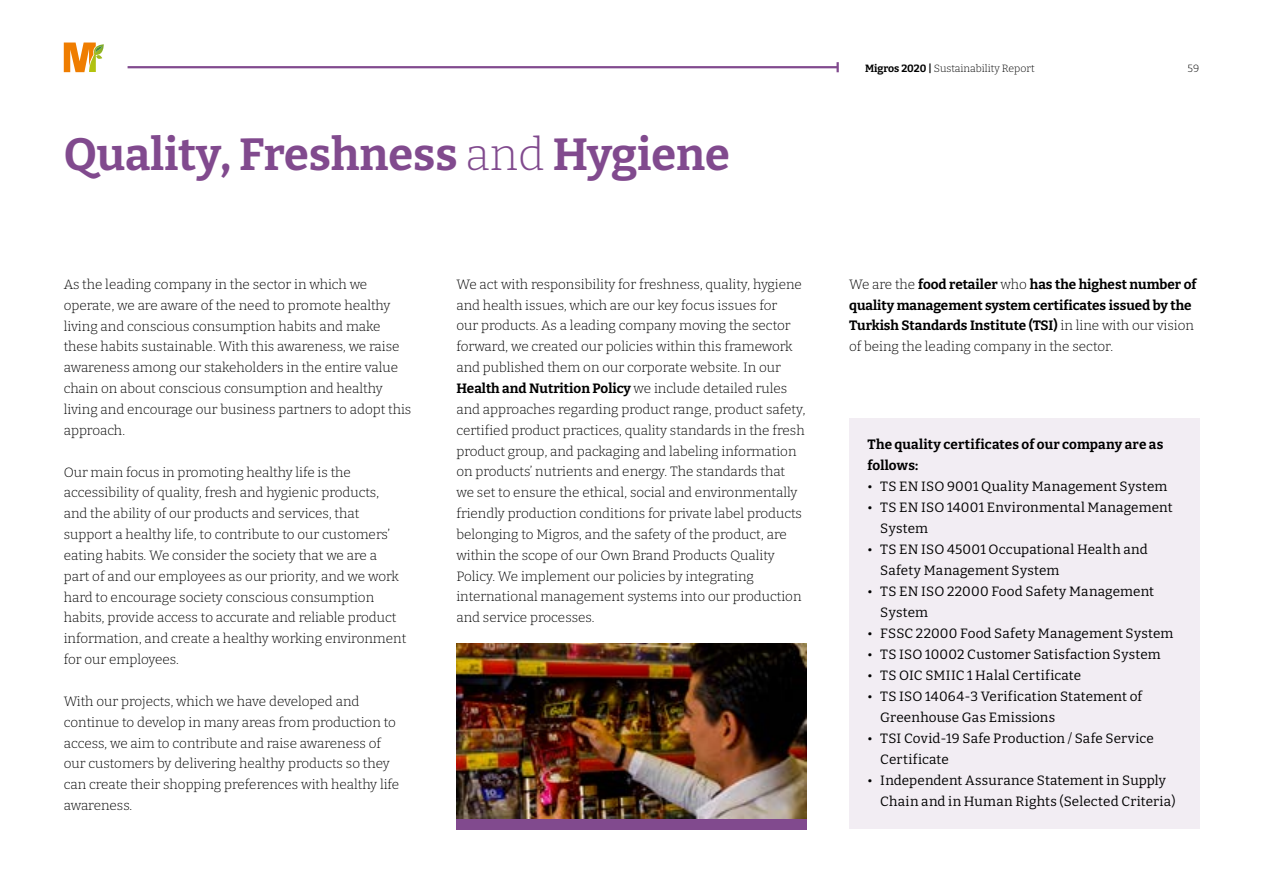
<style>
.page{position:relative;width:1263px;height:893px;background:#fff}
.page>*{position:absolute;margin:0;border:0;box-sizing:border-box;transform-origin:0 0}
.t1{font:700 45px "Bitter";color:#814a8e}
.t2{font:300 13.5px/20.9px "Bitter";color:#000}
.t3{font:13.5px/21px "Bitter";letter-spacing:.01em;color:#000}
.t4{font:700 13.5px/20.9px "Bitter";color:#000}
.t5{font:300 10.5px "Bitter";color:#000}
.s1{font-weight:300}
.s2{font-weight:700}
</style>
<div class="page">
<hr style="left:128px;top:66px;width:710px;height:2px;background:#814a8e">
<svg style="left:836px;top:62px;width:3px;height:10px"></svg>
<svg style="left:64px;top:43px;width:40px;height:29px"></svg>
<div style="left:849px;top:418px;width:350px;height:411px;background:#f2edf3"></div>
<img style="left:456px;top:643px;width:350px;height:176px">
<div style="left:456px;top:819px;width:350px;height:10px;background:#814a8e"></div>
<h1 class="t1" style="left:64px;top:125px;width:667px">Quality, Freshness <span class="s1">and</span> Hygiene</h1>
<p class="t5" style="left:865px;top:62px;width:171px"><span class="s2">Migros 2020 |</span> Sustainability Report</p>
<p class="t5" style="left:1187px;top:62px;width:13px">59</p>
<p class="t2" style="left:64px;top:273px;width:349px">As the leading company in the sector in which we operate, we are aware of the need to promote healthy living and conscious consumption habits and make these habits sustainable. With this awareness, we raise awareness among our stakeholders in the entire value chain on about conscious consumption and healthy living and encourage our business partners to adopt this approach.</p>
<p class="t2" style="left:64px;top:461px;width:344px">Our main focus in promoting healthy life is the accessibility of quality, fresh and hygienic products,<br>and the ability of our products and services, that support a healthy life, to contribute to our customers’ eating habits. We consider the society that we are a<br>part of and our employees as our priority, and we work hard to encourage society conscious consumption habits, provide access to accurate and reliable product information, and create a healthy working environment for our employees.</p>
<p class="t2" style="left:64px;top:690px;width:337px">With our projects, which we have developed and continue to develop in many areas from production to access, we aim to contribute and raise awareness of our customers by delivering healthy products so they can create their shopping preferences with healthy life awareness.</p>
<p class="t2" style="left:456px;top:273px;width:350px">We act with responsibility for freshness, quality, hygiene and health issues, which are our key focus issues for<br>our products. As a leading company moving the sector forward, we created our policies within this framework and published them on our corporate website. In our <span class="s2">Health and Nutrition Policy</span> we include detailed rules and approaches regarding product range, product safety, certified product practices, quality standards in the fresh product group, and packaging and labeling information on products’ nutrients and energy. The standards that we set to ensure the ethical, social and environmentally friendly production conditions for private label products belonging to Migros, and the safety of the product, are within the scope of our Own Brand Products Quality Policy. We implement our policies by integrating international management systems into our production and service processes.</p>
<p class="t4" style="left:849px;top:273px;width:349px"><span class="s1">We are the</span> food retailer <span class="s1">who</span> has the highest number of quality management system certificates issued by the Turkish Standards Institute (TSI) <span class="s1">in line with our vision of being the leading company in the sector.</span></p>
<p class="t4" style="left:867px;top:433px;width:297px">The quality certificates of our company are as follows:</p>
<p class="t3" style="left:867px;top:475px;width:301px">• TS EN ISO 9001 Quality Management System</p>
<p class="t3" style="left:880px;top:496px;width:294px;text-indent:-13px">• TS EN ISO 14001 Environmental Management<br>System</p>
<p class="t3" style="left:880px;top:538px;width:269px;text-indent:-13px">• TS EN ISO 45001 Occupational Health and<br>Safety Management System</p>
<p class="t3" style="left:880px;top:580px;width:275px;text-indent:-13px">• TS EN ISO 22000 Food Safety Management<br>System</p>
<p class="t3" style="left:867px;top:622px;width:307px">• FSSC 22000 Food Safety Management System</p>
<p class="t3" style="left:867px;top:643px;width:295px">• TS ISO 10002 Customer Satisfaction System</p>
<p class="t3" style="left:867px;top:664px;width:215px">• TS OIC SMIIC 1 Halal Certificate</p>
<p class="t3" style="left:880px;top:685px;width:263px;text-indent:-13px">• TS ISO 14064-3 Verification Statement of<br>Greenhouse Gas Emissions</p>
<p class="t3" style="left:880px;top:727px;width:275px;text-indent:-13px">• TSI Covid-19 Safe Production / Safe Service<br>Certificate</p>
<p class="t3" style="left:880px;top:769px;width:297px;text-indent:-13px">• Independent Assurance Statement in Supply<br>Chain and in Human Rights (Selected Criteria)</p>
</div>
